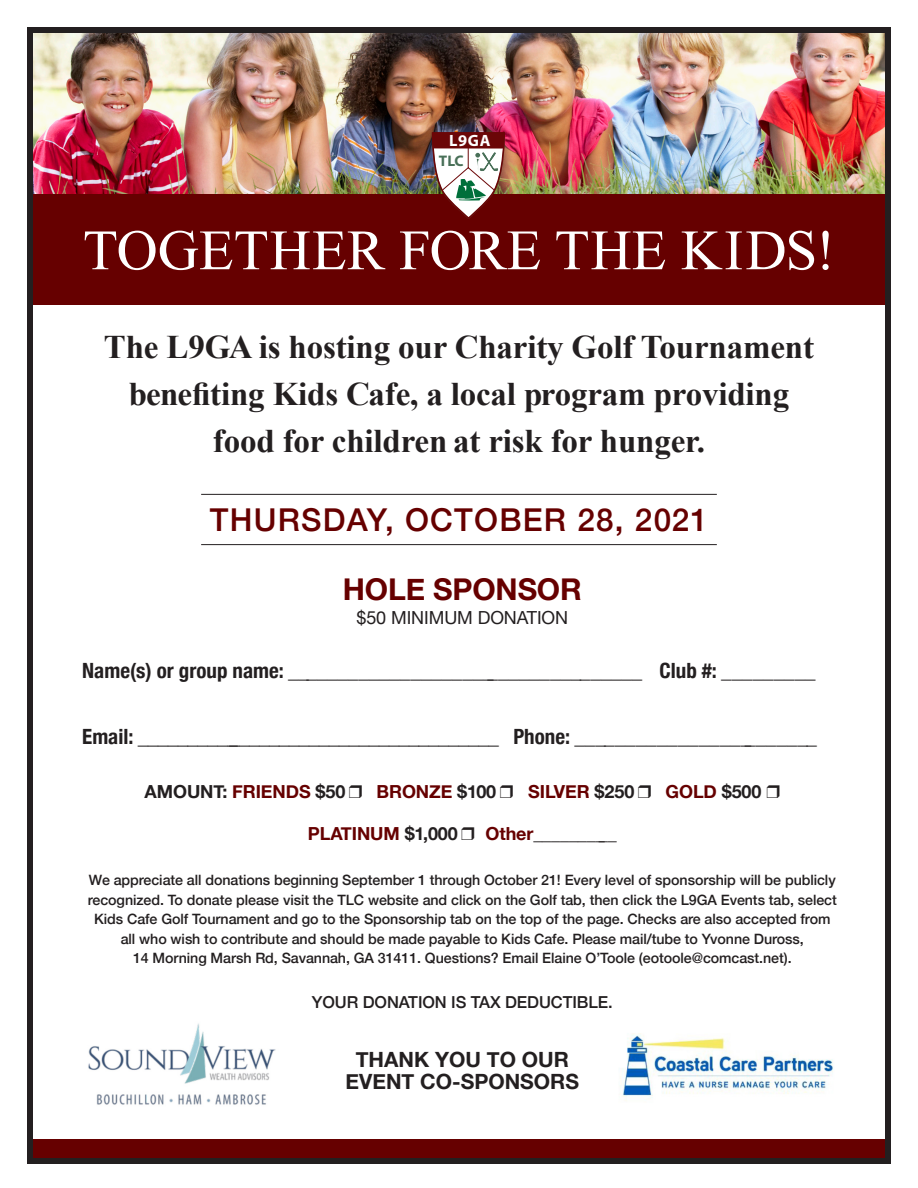
<style>
.page{position:relative;width:918px;height:1188px;background:#fff}
.page>*{position:absolute;margin:0;border:0;box-sizing:border-box;transform-origin:0 0}
.t1{font:57px "Times New Roman";color:#fff}
.t2{font:700 33px "Times New Roman";letter-spacing:-.005em;color:#231f20}
.t3{font:500 31.5px "Helvetica Neue";letter-spacing:.04em;color:#600}
.t4{font:700 30px "Helvetica Neue";letter-spacing:-.005em;color:#600}
.t5{font:700 condensed 21px "Helvetica Neue";color:#231f20}
.t6{font:700 21px "Helvetica Neue";color:#231f20}
.t7{font:700 18px "Helvetica Neue";letter-spacing:-.005em;color:#600}
.t8{font:18px "Helvetica Neue";letter-spacing:-.005em;color:#231f20}
.t9{font:700 18px "Helvetica Neue";letter-spacing:-.005em;color:#231f20}
.t10{font:700 18px "Myriad Pro";color:#231f20}
.t11{font:500 16.5px "Helvetica Neue";letter-spacing:-.005em;color:#231f20}
.t12{font:700 16.35px "Myriad Pro";color:#fff}
.t13{font:700 15.45px "Myriad Pro";color:#497058}
.t14{font:500 14.25px/19.5px "Helvetica Neue";letter-spacing:-.005em;color:#231f20}
.s1{color:#600}
.s2{color:#231f20}
.s3{font-family:"Helvetica Neue";color:#600}
</style>
<div class="page">
<img style="left:34px;top:34px;width:850px;height:160px">
<div style="left:27px;top:194px;width:864px;height:111px;background:#600"></div>
<div style="left:27px;top:1140px;width:864px;height:21px;background:#600"></div>
<div style="left:27px;top:27px;width:864px;height:1137px;border:6px solid #231f20"></div>
<svg style="left:432px;top:132px;width:73px;height:87px"></svg>
<hr style="left:201px;top:494px;width:516px;height:1px;background:#231f20">
<hr style="left:201px;top:544px;width:516px;height:1px;background:#231f20">
<img style="left:88px;top:1023px;width:188px;height:82px">
<img style="left:620px;top:1033px;width:213px;height:68px">
<p class="t12" style="left:449px;top:130px;width:43px">L9GA</p>
<p class="t13" style="left:439px;top:151px;width:26px">TLC</p>
<p class="t1" style="left:83px;top:212px;width:754px">TOGETHER FORE THE KIDS!</p>
<p class="t2" style="left:104px;top:324px;width:712px">The L9GA is hosting our Charity Golf Tournament</p>
<p class="t2" style="left:129px;top:371px;width:662px">benefiting Kids Cafe, a local program providing</p>
<p class="t2" style="left:213px;top:418px;width:494px">food for children at risk for hunger.</p>
<p class="t3" style="left:210px;top:494px;width:500px">THURSDAY, OCTOBER 28, 2021</p>
<p class="t4" style="left:343px;top:566px;width:241px">HOLE SPONSOR</p>
<p class="t8" style="left:356px;top:605px;width:213px">$50 MINIMUM DONATION</p>
<p class="t5" style="left:82px;top:653px;width:735px">Name(s) or group name: ___________________________________ Club #: _________</p>
<p class="t5" style="left:82px;top:719px;width:736px">Email: _____________________________________ Phone: ________________________</p>
<p class="t9" style="left:145px;top:778px;width:202px">AMOUNT: <span class="s1">FRIENDS</span> $50</p>
<p class="t7" style="left:377px;top:778px;width:121px">BRONZE <span class="s2">$100</span></p>
<p class="t7" style="left:528px;top:778px;width:108px">SILVER <span class="s2">$250</span></p>
<p class="t7" style="left:666px;top:778px;width:97px">GOLD <span class="s2">$500</span></p>
<p class="t7" style="left:308px;top:820px;width:152px">PLATINUM <span class="s2">$1,000</span></p>
<p class="t10" style="left:486px;top:822px;width:133px"><span class="s3">Other</span>__________</p>
<p class="t14" style="left:88px;top:869px;width:750px">We appreciate all donations beginning September 1 through October 21! Every level of sponsorship will be publicly recognized. To donate please visit the TLC website and click on the Golf tab, then click the L9GA Events tab, select</p>
<p class="t14" style="left:94px;top:908px;width:738px">Kids Cafe Golf Tournament and go to the Sponsorship tab on the top of the page. Checks are also accepted from</p>
<p class="t14" style="left:121px;top:928px;width:685px">all who wish to contribute and should be made payable to Kids Cafe. Please mail/tube to Yvonne Duross,</p>
<p class="t14" style="left:133px;top:947px;width:660px">14 Morning Marsh Rd, Savannah, GA 31411. Questions? Email Elaine O’Toole (eotoole@comcast.net).</p>
<p class="t11" style="left:312px;top:989px;width:302px">YOUR DONATION IS TAX DEDUCTIBLE.</p>
<p class="t6" style="left:356px;top:1043px;width:215px">THANK YOU TO OUR</p>
<p class="t6" style="left:346px;top:1065px;width:235px">EVENT CO-SPONSORS</p>
</div>
